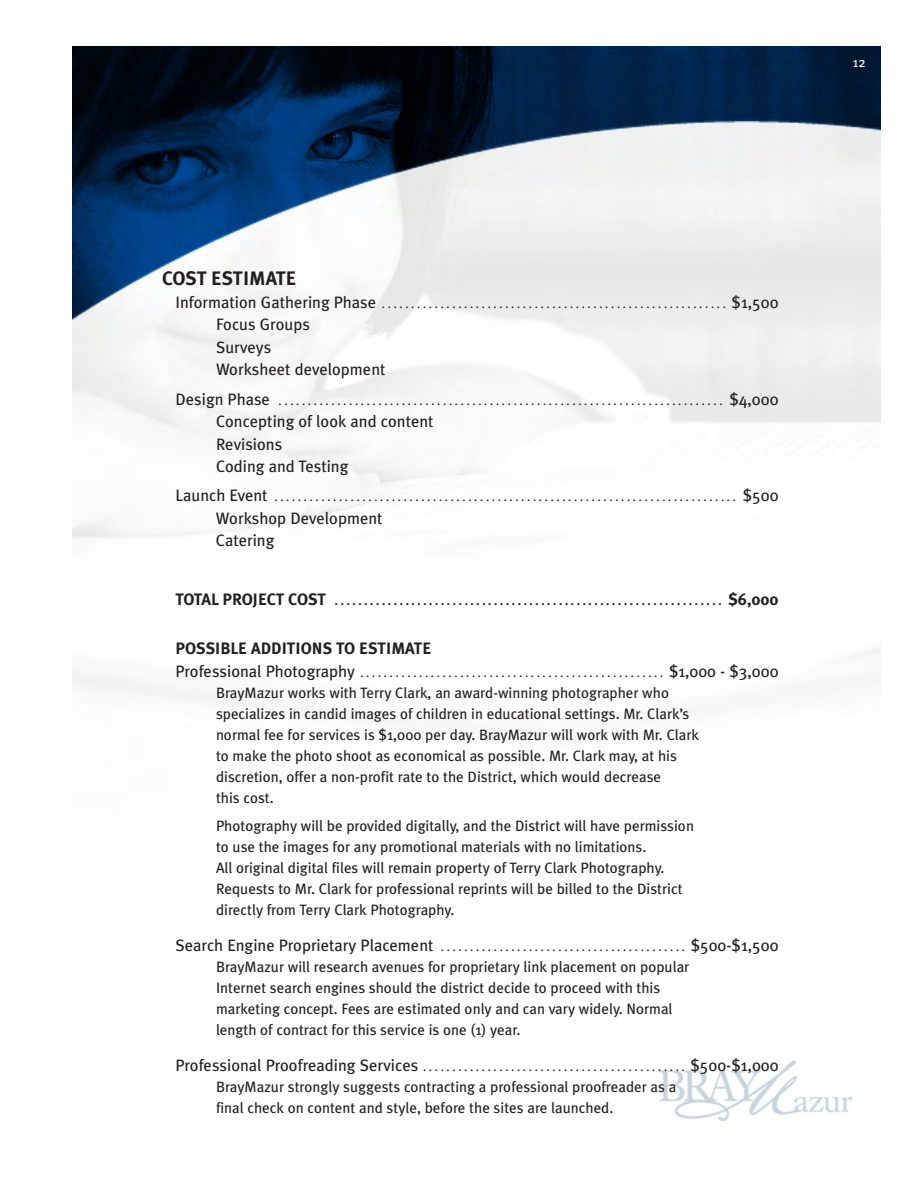
<style>
.page{position:relative;width:918px;height:1188px;background:#fff}
.page>*{position:absolute;margin:0;border:0;box-sizing:border-box;transform-origin:0 0}
.t1{font:700 19.5px "Meta Plus";letter-spacing:-.005em;color:#231f20}
.t2{font:16.5px/22.5px "Meta Plus";color:#231f20}
.t3{font:700 16.5px "Meta Plus";color:#231f20}
.t4{font:15px/21px "Meta Plus";color:#231f20}
.t5{font:13.5px "Meta Plus";color:#fff}
.t6{font:12px "Meta Plus";color:#231f20}
.t7{font:700 12px "Meta Plus";color:#231f20}
.s1{font-size:16.5px}
.s2{font-size:12px}
</style>
<div class="page">
<img style="left:73px;top:47px;width:807px;height:1075px">
<p class="t5" style="left:853px;top:54px;width:14px">12</p>
<h1 class="t1" style="left:162px;top:267px;width:136px">COST ESTIMATE</h1>
<p class="t6" style="left:176px;top:297px;width:605px"><span class="s1">Information Gathering Phase</span> ........................................................... <span class="s1">$1,500</span></p>
<p class="t2" style="left:216px;top:313px;width:171px">Focus Groups<br>Surveys<br>Worksheet development</p>
<p class="t6" style="left:175px;top:393px;width:605px"><span class="s1">Design Phase</span> ............................................................................ <span class="s1">$4,000</span></p>
<p class="t2" style="left:216px;top:410px;width:219px">Concepting of look and content<br>Revisions<br>Coding and Testing</p>
<p class="t6" style="left:175px;top:490px;width:605px"><span class="s1">Launch Event</span> ............................................................................... <span class="s1">$500</span></p>
<p class="t2" style="left:216px;top:507px;width:168px">Workshop Development<br>Catering</p>
<p class="t7" style="left:175px;top:594px;width:605px"><span class="s1">TOTALPROJECTCOST</span> .................................................................. <span class="s1">$6,000</span></p>
<p class="t3" style="left:175px;top:639px;width:257px">POSSIBLE ADDITIONS TO ESTIMATE</p>
<p class="t6" style="left:175px;top:666px;width:605px"><span class="s1">Professional Photography</span> .................................................... <span class="s1">$1,000 - $3,000</span></p>
<p class="t4" style="left:216px;top:682px;width:485px">BrayMazur works with Terry Clark, an award-winning photographer who specializes in candid images of children in educational settings. Mr. Clark’s normal fee for services is $1,000 per day. BrayMazur will work with Mr. Clark to make the photo shoot as economical as possible. Mr. Clark may, at his discretion, offer a non-profit rate to the District, which would decrease<br>this cost.</p>
<p class="t4" style="left:216px;top:815px;width:480px">Photography will be provided digitally, and the District will have permission to use the images for any promotional materials with no limitations.<br>All original digital files will remain property of Terry Clark Photography.<br>Requests to Mr. Clark for professional reprints will be billed to the District directly from Terry Clark Photography.</p>
<p class="t2" style="left:176px;top:934px;width:605px">Search Engine Proprietary Placement <span class="s2">..........................................</span> $500-$1,500</p>
<p class="t4" style="left:216px;top:956px;width:475px">BrayMazur will research avenues for proprietary link placement on popular Internet search engines should the district decide to proceed with this marketing concept. Fees are estimated only and can vary widely. Normal length of contract for this service is one (1) year.</p>
<p class="t6" style="left:176px;top:1059px;width:605px"><span class="s1">Professional Proofreading Services</span> ............................................. <span class="s1">$500-$1,000</span></p>
<p class="t4" style="left:216px;top:1076px;width:462px">BrayMazur strongly suggests contracting a professional proofreader as a final check on content and style, before the sites are launched.</p>
</div>
